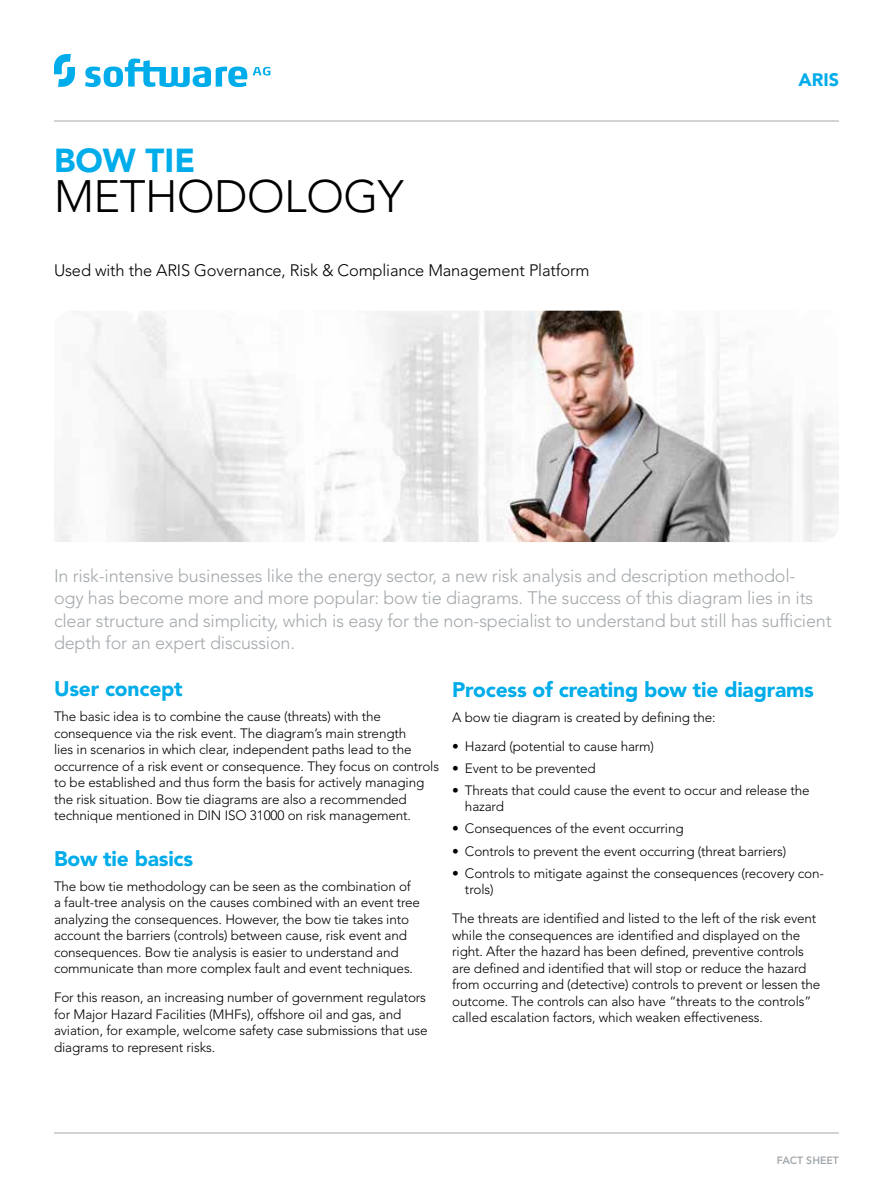
<style>
.page{position:relative;width:893px;height:1187px;background:#fff}
.page>*{position:absolute;margin:0;border:0;box-sizing:border-box;transform-origin:0 0}
.t1{font:300 45px "Avenir LT Std";letter-spacing:-.01em;color:#000}
.t2{font:900 33px "Avenir LT Std";color:#00ace9}
.t3{font:900 21px "Avenir LT Std";letter-spacing:-.01em;color:#00ace9}
.t4{font:300 18px/22.5px "Avenir LT Std";letter-spacing:-.01em;color:#a4a9ad}
.t5{font:900 18px "Avenir LT Std";color:#00ace9}
.t6{font:300 16.5px "Avenir LT Std";letter-spacing:-.01em;color:#000}
.t7{font:300 13.5px/16.5px "Avenir LT Std";letter-spacing:-.01em;color:#000}
.t8{font:800 10.5px "Avenir LT Std";color:#a4a9ad}
</style>
<div class="page">
<hr style="left:54px;top:1132px;width:785px;height:1px;background:#a4a9ad">
<hr style="left:54px;top:121px;width:785px;height:1px;background:#a4a9ad">
<svg style="left:54px;top:54px;width:216px;height:33px"></svg>
<img style="left:54px;top:310px;width:785px;height:232px">
<h2 class="t2" style="left:54px;top:140px;width:143px">BOW TIE</h2>
<h1 class="t1" style="left:54px;top:170px;width:351px">METHODOLOGY</h1>
<p class="t6" style="left:54px;top:261px;width:537px">Used with the ARIS Governance, Risk &amp; Compliance Management Platform</p>
<h3 class="t5" style="left:798px;top:69px;width:42px">ARIS</h3>
<p class="t4" style="left:54px;top:564px;width:779px">In risk-intensive businesses like the energy sector, a new risk analysis and description methodol-<br>ogy has become more and more popular: bow tie diagrams. The success of this diagram lies in its clear structure and simplicity, which is easy for the non-specialist to understand but still has sufficient depth for an expert discussion.</p>
<h3 class="t3" style="left:54px;top:676px;width:130px">User concept</h3>
<p class="t7" style="left:54px;top:708px;width:387px">The basic idea is to combine the cause (threats) with the consequence via the risk event. The diagram’s main strength<br>lies in scenarios in which clear, independent paths lead to the occurrence of a risk event or consequence. They focus on controls to be established and thus form the basis for actively managing the risk situation. Bow tie diagrams are also a recommended technique mentioned in DIN ISO 31000 on risk management.</p>
<h3 class="t3" style="left:54px;top:845px;width:141px">Bow tie basics</h3>
<p class="t7" style="left:54px;top:877px;width:368px">The bow tie methodology can be seen as the combination of a fault-tree analysis on the causes combined with an event tree analyzing the consequences. However, the bow tie takes into account the barriers (controls) between cause, risk event and consequences. Bow tie analysis is easier to understand and communicate than more complex fault and event techniques.</p>
<p class="t7" style="left:54px;top:989px;width:375px">For this reason, an increasing number of government regulators for Major Hazard Facilities (MHFs), offshore oil and gas, and aviation, for example, welcome safety case submissions that use diagrams to represent risks.</p>
<h3 class="t3" style="left:452px;top:676px;width:363px">Process of creating bow tie diagrams</h3>
<p class="t7" style="left:452px;top:708px;width:265px">A bow tie diagram is created by defining the:</p>
<p class="t7" style="left:452px;top:738px;width:203px">• Hazard (potential to cause harm)</p>
<p class="t7" style="left:452px;top:760px;width:145px">• Event to be prevented</p>
<p class="t7" style="left:465px;top:782px;width:346px;text-indent:-13px">• Threats that could cause the event to occur and release the hazard</p>
<p class="t7" style="left:452px;top:820px;width:233px">• Consequences of the event occurring</p>
<p class="t7" style="left:452px;top:842px;width:336px">• Controls to prevent the event occurring (threat barriers)</p>
<p class="t7" style="left:465px;top:864px;width:360px;text-indent:-13px">• Controls to mitigate against the consequences (recovery con&shy;trols)</p>
<p class="t7" style="left:452px;top:910px;width:370px">The threats are identified and listed to the left of the risk event while the consequences are identified and displayed on the right. After the hazard has been defined, preventive controls are defined and identified that will stop or reduce the hazard from occurring and (detective) controls to prevent or lessen the outcome. The controls can also have “threats to the controls” called escalation factors, which weaken effectiveness.</p>
<p class="t8" style="left:777px;top:1153px;width:64px">FACT SHEET</p>
</div>
